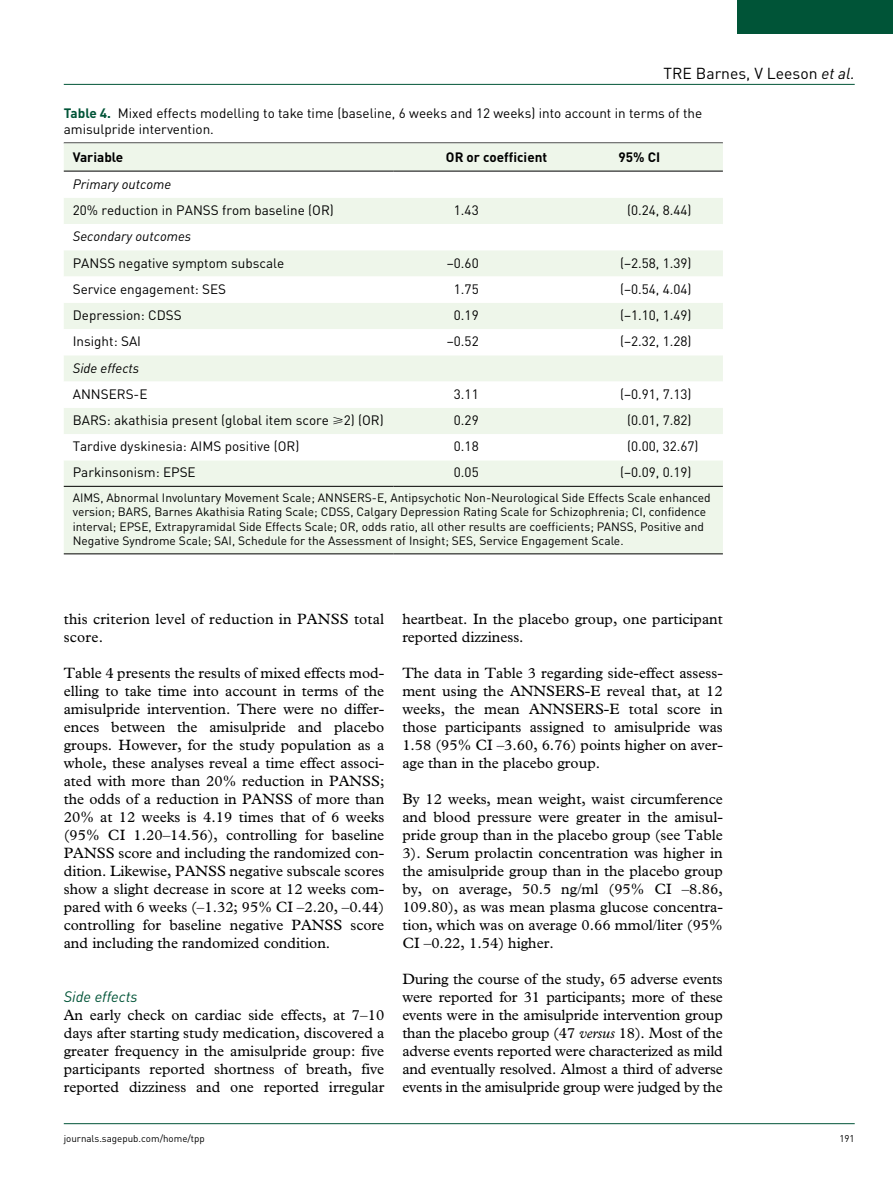
<style>
.page{position:relative;width:893px;height:1191px;background:#fff}
.page>*{position:absolute;margin:0;border:0;box-sizing:border-box;transform-origin:0 0}
.t1{font:15.75px "DIN";color:#000}
.t2{font:15px/18px "Plantin Std";color:#000;text-align:justify}
.t3{font:italic 15px "DIN";color:#005437}
.t4{font:13.5px/15.8px "DIN";color:#000}
.t5{font:italic 13.5px "DIN";color:#000}
.t6{font:700 13.5px "DIN";color:#000}
.t7{font:12px/14.2px "DIN";color:#000}
.t8{font:9.75px "DIN";color:#000}
.s1{font-style:italic}
.s2{font-weight:700;color:#005437}
</style>
<div class="page">
<hr style="left:64px;top:84px;width:791px;height:1px;background:#005437">
<hr style="left:64px;top:1123px;width:791px;height:1px;background:#005437">
<div style="left:738px;top:0;width:155px;height:34px;background:#005437"></div>
<div style="left:64px;top:143px;width:659px;height:410px;background:#eef6ea"></div>
<svg style="left:64px;top:172px;width:659px;height:288px"></svg>
<hr style="left:64px;top:171px;width:329px;height:1px;background:#000">
<hr style="left:393px;top:171px;width:173px;height:1px;background:#000">
<hr style="left:566px;top:171px;width:157px;height:1px;background:#000">
<hr style="left:64px;top:486px;width:329px;height:1px;background:#000">
<hr style="left:393px;top:486px;width:173px;height:1px;background:#000">
<hr style="left:566px;top:486px;width:157px;height:1px;background:#000">
<hr style="left:64px;top:553px;width:329px;height:1px;background:#000">
<hr style="left:393px;top:553px;width:173px;height:1px;background:#000">
<hr style="left:566px;top:553px;width:157px;height:1px;background:#000">
<p class="t1" style="left:663px;top:63px;width:193px">TRE Barnes, V Leeson <span class="s1">et al.</span></p>
<p class="t4" style="left:64px;top:105px;width:640px"><span class="s2">Table 4.</span> Mixed effects modelling to take time (baseline, 6 weeks and 12 weeks) into account in terms of the amisulpride intervention.</p>
<p class="t6" style="left:73px;top:148px;width:52px">Variable</p>
<p class="t6" style="left:446px;top:148px;width:103px">OR or coefficient</p>
<p class="t6" style="left:619px;top:148px;width:43px">95% CI</p>
<p class="t5" style="left:73px;top:175px;width:100px">Primary outcome</p>
<p class="t4" style="left:73px;top:202px;width:263px">20% reduction in PANSS from baseline (OR)</p>
<p class="t4" style="left:454px;top:202px;width:26px">1.43</p>
<p class="t4" style="left:627px;top:202px;width:66px">(0.24, 8.44)</p>
<p class="t5" style="left:73px;top:228px;width:120px">Secondary outcomes</p>
<p class="t4" style="left:73px;top:254px;width:213px">PANSS negative symptom subscale</p>
<p class="t4" style="left:447px;top:254px;width:33px">−0.60</p>
<p class="t4" style="left:620px;top:254px;width:73px">(−2.58, 1.39)</p>
<p class="t4" style="left:73px;top:281px;width:155px">Service engagement: SES</p>
<p class="t4" style="left:454px;top:281px;width:26px">1.75</p>
<p class="t4" style="left:620px;top:281px;width:73px">(−0.54, 4.04)</p>
<p class="t4" style="left:73px;top:307px;width:110px">Depression: CDSS</p>
<p class="t4" style="left:454px;top:307px;width:26px">0.19</p>
<p class="t4" style="left:620px;top:307px;width:73px">(−1.10, 1.49)</p>
<p class="t4" style="left:73px;top:333px;width:70px">Insight: SAI</p>
<p class="t4" style="left:447px;top:333px;width:33px">−0.52</p>
<p class="t4" style="left:620px;top:333px;width:73px">(−2.32, 1.28)</p>
<p class="t5" style="left:73px;top:359px;width:68px">Side effects</p>
<p class="t4" style="left:73px;top:386px;width:76px">ANNSERS-E</p>
<p class="t4" style="left:454px;top:386px;width:26px">3.11</p>
<p class="t4" style="left:620px;top:386px;width:73px">(−0.91, 7.13)</p>
<p class="t4" style="left:73px;top:412px;width:313px">BARS: akathisia present (global item score ⩾2) (OR)</p>
<p class="t4" style="left:454px;top:412px;width:26px">0.29</p>
<p class="t4" style="left:627px;top:412px;width:66px">(0.01, 7.82)</p>
<p class="t4" style="left:73px;top:438px;width:228px">Tardive dyskinesia: AIMS positive (OR)</p>
<p class="t4" style="left:454px;top:438px;width:26px">0.18</p>
<p class="t4" style="left:627px;top:438px;width:73px">(0.00, 32.67)</p>
<p class="t4" style="left:73px;top:464px;width:124px">Parkinsonism: EPSE</p>
<p class="t4" style="left:454px;top:464px;width:26px">0.05</p>
<p class="t4" style="left:620px;top:464px;width:73px">(−0.09, 0.19)</p>
<p class="t7" style="left:73px;top:490px;width:639px">AIMS, Abnormal Involuntary Movement Scale; ANNSERS-E, Antipsychotic Non-Neurological Side Effects Scale enhanced version; BARS, Barnes Akathisia Rating Scale; CDSS, Calgary Depression Rating Scale for Schizophrenia; CI, confidence interval; EPSE, Extrapyramidal Side Effects Scale; OR, odds ratio, all other results are coefficients; PANSS, Positive and Negative Syndrome Scale; SAI, Schedule for the Assessment of Insight; SES, Service Engagement Scale.</p>
<p class="t2" style="left:64px;top:610px;width:322px">this criterion level of reduction in PANSS total score.</p>
<p class="t2" style="left:64px;top:664px;width:322px">Table 4 presents the results of mixed effects mod&shy;elling to take time into account in terms of the amisulpride intervention. There were no differ&shy;ences between the amisulpride and placebo groups. However, for the study population as a whole, these analyses reveal a time effect associ&shy;ated with more than 20% reduction in PANSS; the odds of a reduction in PANSS of more than 20% at 12 weeks is 4.19 times that of 6 weeks (95% CI 1.20–14.56), controlling for baseline PANSS score and including the randomized con&shy;dition. Likewise, PANSS negative subscale scores show a slight decrease in score at 12 weeks com&shy;pared with 6 weeks (–1.32; 95% CI –2.20, –0.44) controlling for baseline negative PANSS score and including the randomized condition.</p>
<p class="t3" style="left:64px;top:987px;width:75px">Side effects</p>
<p class="t2" style="left:64px;top:1006px;width:322px">An early check on cardiac side effects, at 7–10 days after starting study medication, discovered a greater frequency in the amisulpride group: five participants reported shortness of breath, five reported dizziness and one reported irregular</p>
<p class="t2" style="left:402px;top:610px;width:322px">heartbeat. In the placebo group, one participant reported dizziness.</p>
<p class="t2" style="left:402px;top:664px;width:322px">The data in Table 3 regarding side-effect assess&shy;ment using the ANNSERS-E reveal that, at 12 weeks, the mean ANNSERS-E total score in those participants assigned to amisulpride was 1.58 (95% CI –3.60, 6.76) points higher on aver&shy;age than in the placebo group.</p>
<p class="t2" style="left:402px;top:790px;width:322px">By 12 weeks, mean weight, waist circumference and blood pressure were greater in the amisul&shy;pride group than in the placebo group (see Table 3). Serum prolactin concentration was higher in the amisulpride group than in the placebo group by, on average, 50.5 ng/ml (95% CI –8.86, 109.80), as was mean plasma glucose concentra&shy;tion, which was on average 0.66 mmol/liter (95% CI –0.22, 1.54) higher.</p>
<p class="t2" style="left:402px;top:970px;width:322px">During the course of the study, 65 adverse events were reported for 31 participants; more of these events were in the amisulpride intervention group than the placebo group (47 <span class="s1">versus</span> 18). Most of the adverse events reported were characterized as mild and eventually resolved. Almost a third of adverse events in the amisulpride group were judged by the</p>
<p class="t8" style="left:64px;top:1132px;width:143px">journals.sagepub.com/home/tpp</p>
<p class="t8" style="left:839px;top:1132px;width:17px">191</p>
</div>
